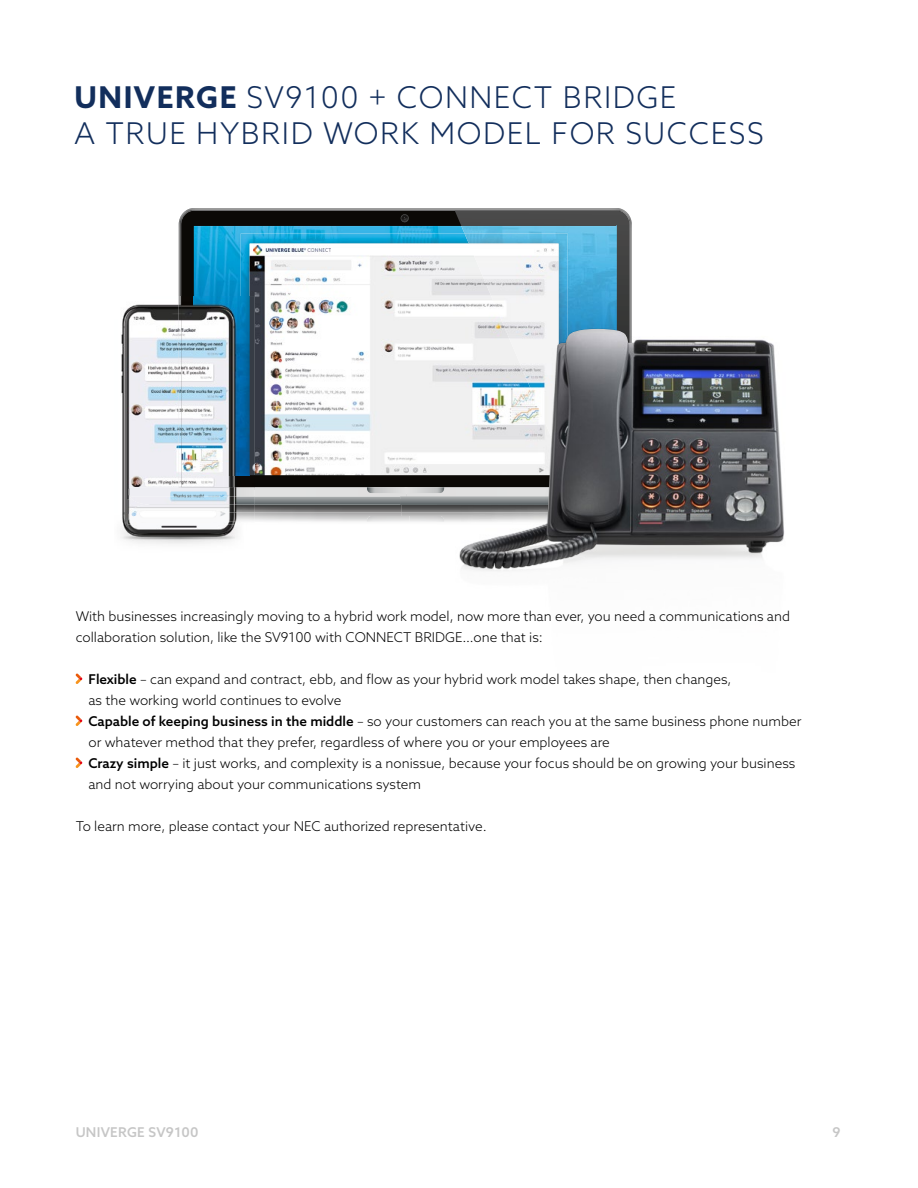
<style>
.page{position:relative;width:918px;height:1188px;background:#fff}
.page>*{position:absolute;margin:0;border:0;box-sizing:border-box;transform-origin:0 0}
.t1{font:300 30px/36px "Azo Sans";letter-spacing:.05em;color:#122e5c}
.t2{font:300 13.5px/21px "Azo Sans";color:#000}
.t3{font:500 13.5px "Azo Sans";letter-spacing:.02em;color:#c6c6c6}
.s1{font-weight:700}
.s2{font-weight:500}
</style>
<div class="page">
<img style="left:255px;top:505px;width:147px;height:17px">
<img style="left:402px;top:505px;width:36px;height:8px">
<img style="left:409px;top:516px;width:29px;height:6px">
<img style="left:367px;top:516px;width:42px;height:6px">
<img style="left:179px;top:208px;width:453px;height:276px">
<svg style="left:401px;top:214px;width:8px;height:8px"></svg>
<img style="left:194px;top:226px;width:261px;height:70px">
<img style="left:255px;top:475px;width:183px;height:8px">
<img style="left:241px;top:234px;width:214px;height:62px">
<img style="left:250px;top:244px;width:205px;height:231px">
<svg style="left:255px;top:484px;width:183px;height:21px;background:#9a9c9c"></svg>
<img style="left:455px;top:211px;width:118px;height:103px">
<img style="left:573px;top:211px;width:57px;height:103px">
<img style="left:617px;top:231px;width:1px;height:244px">
<img style="left:461px;top:226px;width:156px;height:88px">
<img style="left:465px;top:234px;width:103px;height:80px">
<img style="left:469px;top:244px;width:90px;height:70px">
<img style="left:121px;top:296px;width:116px;height:248px">
<img style="left:133px;top:522px;width:64px;height:1px">
<img style="left:129px;top:496px;width:126px;height:17px">
<img style="left:129px;top:513px;width:126px;height:9px">
<img style="left:179px;top:296px;width:76px;height:191px">
<img style="left:129px;top:487px;width:126px;height:9px">
<img style="left:149px;top:504px;width:106px;height:1px">
<img style="left:194px;top:475px;width:47px;height:1px">
<img style="left:194px;top:296px;width:61px;height:179px">
<div style="left:250px;top:245px;width:66px;height:9px;background:#fff"></div>
<img style="left:253px;top:246px;width:77px;height:9px">
<img style="left:438px;top:314px;width:194px;height:257px">
<svg style="left:76px;top:674px;width:6px;height:10px"></svg>
<svg style="left:76px;top:716px;width:6px;height:10px"></svg>
<svg style="left:76px;top:758px;width:6px;height:10px"></svg>
<img style="left:459px;top:329px;width:325px;height:240px">
<h1 class="t1" style="left:75px;top:79px;width:691px"><span class="s1">UNIVERGE</span> SV9100 + CONNECT BRIDGE<br>A TRUE HYBRID WORK MODEL FOR SUCCESS</h1>
<p class="t2" style="left:76px;top:606px;width:716px">With businesses increasingly moving to a hybrid work model, now more than ever, you need a communications and collaboration solution, like the SV9100 with CONNECT BRIDGE…one that is:</p>
<p class="t2" style="left:88px;top:669px;width:715px"><span class="s2">Flexible</span> – can expand and contract, ebb, and flow as your hybrid work model takes shape, then changes,<br>as the working world continues to evolve<br><span class="s2">Capable of keeping business in the middle</span> – so your customers can reach you at the same business phone number or whatever method that they prefer, regardless of where you or your employees are<br><span class="s2">Crazy simple</span> – it just works, and complexity is a nonissue, because your focus should be on growing your business and not worrying about your communications system</p>
<p class="t2" style="left:76px;top:816px;width:413px">To learn more, please contact your NEC authorized representative.</p>
<p class="t3" style="left:76px;top:1123px;width:124px">UNIVERGE SV9100</p>
<p class="t3" style="left:833px;top:1123px;width:10px">9</p>
</div>
